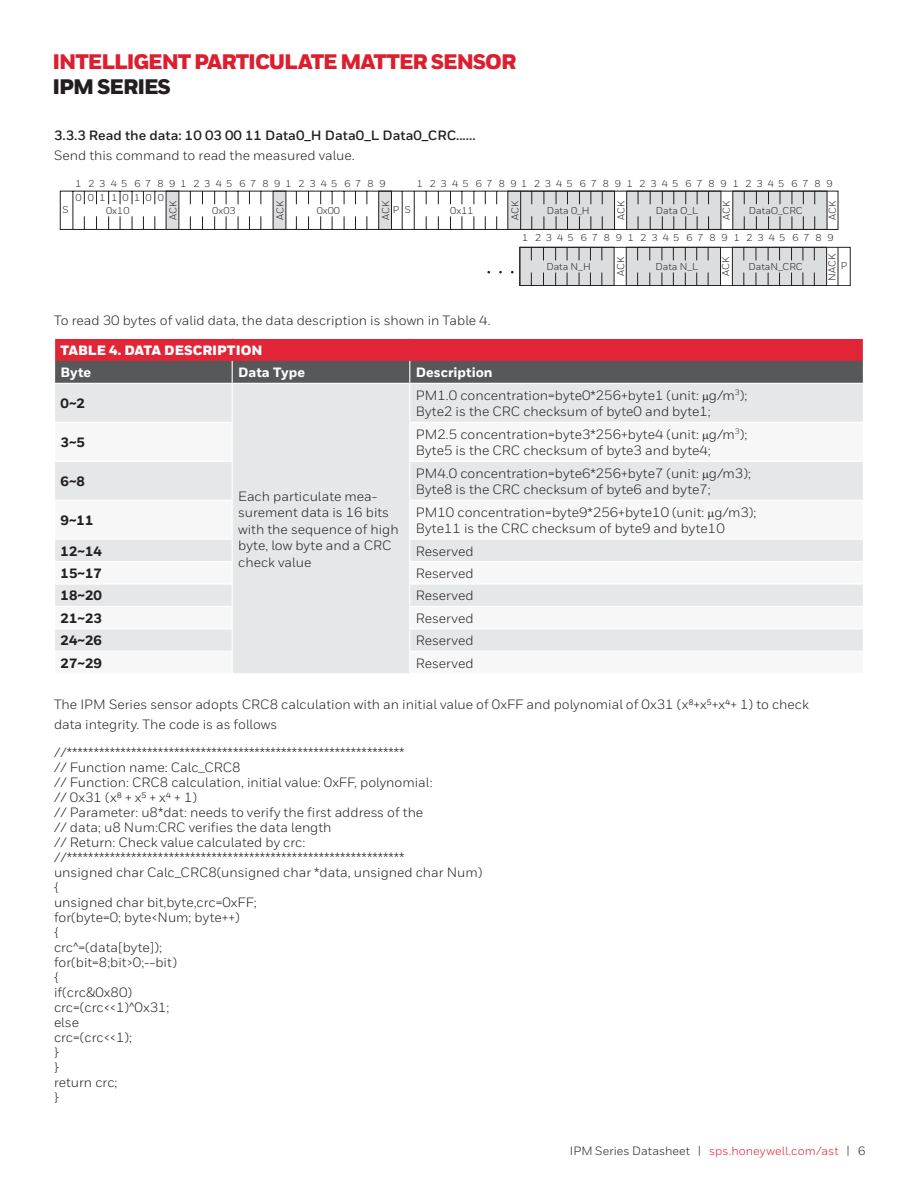
<style>
.page{position:relative;width:918px;height:1188px;background:#fff}
.page>*{position:absolute;margin:0;border:0;box-sizing:border-box;transform-origin:0 0}
.t1{font:900 21px "Honeywell Sans";letter-spacing:-.05em;color:#dc1f2e}
.t2{font:900 21px "Honeywell Sans";letter-spacing:-.05em;color:#231f20}
.t3{font:13.5px/16.5px "Honeywell Sans";color:#231f20}
.t4{font:700 13.5px "Honeywell Sans";color:#231f20}
.t5{font:800 13.5px "Honeywell Sans";color:#231f20}
.PS_Table_Numbers{font:800 13.5px "Honeywell Sans";color:#fff}
.t6{font:900 13.5px "Honeywell Sans";color:#fff}
.t7{font:12px "Honeywell Sans";letter-spacing:.005em;color:#231f20}
.t8{font:9.9px "Honeywell Sans";color:#231f20}
.t9{font:9.9px "Honeywell Sans";letter-spacing:.685em;color:#231f20}
.s1{color:#dc1f2e}
</style>
<div class="page">
<svg style="left:60px;top:191px;width:779px;height:39px"></svg>
<svg style="left:511px;top:247px;width:339px;height:39px;background:#cdcdcf"></svg>
<div style="left:55px;top:384px;width:808px;height:38px;background:#e6e7e9"></div>
<svg style="left:55px;top:422px;width:808px;height:251px;fill:#e6e7e9"></svg>
<hr style="left:232px;top:384px;width:1px;height:38px;background:#fff">
<hr style="left:409px;top:384px;width:1px;height:38px;background:#fff">
<hr style="left:54px;top:422px;width:179px;height:1px;background:#fff">
<hr style="left:232px;top:423px;width:1px;height:38px;background:#fff">
<hr style="left:409px;top:422px;width:455px;height:1px;background:#fff">
<hr style="left:409px;top:423px;width:1px;height:38px;background:#fff">
<hr style="left:54px;top:461px;width:179px;height:1px;background:#fff">
<hr style="left:232px;top:462px;width:1px;height:38px;background:#fff">
<hr style="left:409px;top:461px;width:455px;height:1px;background:#fff">
<hr style="left:409px;top:462px;width:1px;height:38px;background:#fff">
<hr style="left:54px;top:500px;width:179px;height:1px;background:#fff">
<hr style="left:232px;top:501px;width:1px;height:38px;background:#fff">
<hr style="left:409px;top:500px;width:455px;height:1px;background:#fff">
<hr style="left:409px;top:501px;width:1px;height:38px;background:#fff">
<hr style="left:54px;top:539px;width:179px;height:1px;background:#fff">
<hr style="left:409px;top:539px;width:455px;height:1px;background:#fff">
<hr style="left:54px;top:561px;width:179px;height:1px;background:#fff">
<hr style="left:409px;top:561px;width:455px;height:1px;background:#fff">
<hr style="left:54px;top:583px;width:179px;height:2px;background:#fff">
<hr style="left:409px;top:583px;width:455px;height:2px;background:#fff">
<hr style="left:54px;top:606px;width:179px;height:1px;background:#fff">
<hr style="left:409px;top:606px;width:455px;height:1px;background:#fff">
<hr style="left:54px;top:628px;width:179px;height:1px;background:#fff">
<hr style="left:409px;top:628px;width:455px;height:1px;background:#fff">
<hr style="left:54px;top:651px;width:179px;height:1px;background:#fff">
<svg style="left:232px;top:540px;width:1px;height:133px"></svg>
<hr style="left:409px;top:651px;width:455px;height:1px;background:#fff">
<svg style="left:409px;top:540px;width:1px;height:133px"></svg>
<svg style="left:54px;top:339px;width:810px;height:44px;background:#9d4049"></svg>
<svg style="left:703px;top:394px;width:6px;height:8px"></svg>
<svg style="left:703px;top:433px;width:6px;height:8px"></svg>
<svg style="left:703px;top:472px;width:6px;height:8px"></svg>
<svg style="left:708px;top:511px;width:6px;height:8px"></svg>
<h1 class="t1" style="left:52px;top:48px;width:465px">INTELLIGENT PARTICULATE MATTER SENSOR</h1>
<h1 class="t2" style="left:52px;top:74px;width:120px">IPM SERIES</h1>
<p class="t4" style="left:54px;top:127px;width:423px">3.3.3 Read the data: 10 03 00 11 Data0_H Data0_L Data0_CRC......</p>
<p class="t3" style="left:54px;top:147px;width:302px">Send this command to read the measured value.</p>
<p class="t8" style="left:76px;top:177px;width:311px">1 2 3 4 5 6 7 8 912 3 4 5 6 7 8 912 3 4 5 6 7 8 9</p>
<p class="t9" style="left:417px;top:177px;width:417px">12 3 4 5 6 7 8 912 3 4 5 6 7 8 912 3 4 5 6 7 8 912 3 4 5 6 7 8 9</p>
<p class="t8" style="left:76px;top:192px;width:90px">0 0 1 1 0 1 0 0</p>
<p class="t8" style="left:62px;top:204px;width:8px">S</p>
<p class="t8" style="left:106px;top:205px;width:25px">0x10</p>
<p class="t8" style="left:212px;top:205px;width:25px">0x03</p>
<p class="t8" style="left:317px;top:205px;width:25px">0x00</p>
<p class="t8" style="left:393px;top:204px;width:20px">P S</p>
<p class="t8" style="left:450px;top:205px;width:25px">0x11</p>
<p class="t8" style="left:547px;top:205px;width:44px">Data 0_H</p>
<p class="t8" style="left:656px;top:205px;width:44px">Data O_L</p>
<p class="t8" style="left:749px;top:205px;width:55px">DataO_CRC</p>
<p class="t8" style="left:167px;top:220px;width:21px;rotate:-90deg">ACK</p>
<p class="t8" style="left:274px;top:220px;width:21px;rotate:-90deg">ACK</p>
<p class="t8" style="left:380px;top:220px;width:21px;rotate:-90deg">ACK</p>
<p class="t8" style="left:509px;top:220px;width:21px;rotate:-90deg">ACK</p>
<p class="t8" style="left:615px;top:220px;width:21px;rotate:-90deg">ACK</p>
<p class="t8" style="left:720px;top:220px;width:21px;rotate:-90deg">ACK</p>
<p class="t8" style="left:827px;top:220px;width:21px;rotate:-90deg">ACK</p>
<p class="t8" style="left:522px;top:232px;width:313px">1 2 3 4 5 6 7 8 912 3 4 5 6 7 8 912 3 4 5 6 7 8 9</p>
<p class="t8" style="left:546px;top:261px;width:46px">Data N_H</p>
<p class="t8" style="left:656px;top:261px;width:44px">Data N_L</p>
<p class="t8" style="left:749px;top:261px;width:56px">DataN_CRC</p>
<p class="t8" style="left:615px;top:276px;width:21px;rotate:-90deg">ACK</p>
<p class="t8" style="left:720px;top:276px;width:21px;rotate:-90deg">ACK</p>
<p class="t8" style="left:826px;top:281px;width:28px;rotate:-90deg">NACK</p>
<p class="t8" style="left:841px;top:260px;width:8px">P</p>
<p class="t3" style="left:54px;top:312px;width:438px">To read 30 bytes of valid data, the data description is shown in Table 4.</p>
<p class="t6" style="left:61px;top:342px;width:203px">TABLE 4. DATA DESCRIPTION</p>
<p class="PS_Table_Numbers" style="left:61px;top:364px;width:32px">Byte</p>
<p class="PS_Table_Numbers" style="left:238px;top:364px;width:68px">Data Type</p>
<p class="PS_Table_Numbers" style="left:416px;top:364px;width:78px">Description</p>
<p class="t5" style="left:61px;top:395px;width:26px">0~2</p>
<p class="t3" style="left:416px;top:387px;width:333px">PM1.0 concentration=byte0*256+byte1 (unit: g/m<sup>3</sup>);</p>
<p class="t3" style="left:416px;top:403px;width:297px">Byte2 is the CRC checksum of byte0 and byte1;</p>
<p class="t5" style="left:61px;top:434px;width:26px">3~5</p>
<p class="t3" style="left:416px;top:426px;width:333px">PM2.5 concentration=byte3*256+byte4 (unit: g/m<sup>3</sup>);</p>
<p class="t3" style="left:416px;top:442px;width:297px">Byte5 is the CRC checksum of byte3 and byte4;</p>
<p class="t3" style="left:416px;top:465px;width:337px">PM4.0 concentration=byte6*256+byte7 (unit: g/m3);</p>
<p class="t3" style="left:416px;top:481px;width:297px">Byte8 is the CRC checksum of byte6 and byte7;</p>
<p class="t5" style="left:61px;top:473px;width:26px">6~8</p>
<p class="t3" style="left:238px;top:488px;width:162px">Each particulate mea&shy;surement data is 16 bits with the sequence of high byte, low byte and a CRC check value</p>
<p class="t3" style="left:416px;top:504px;width:342px">PM10 concentration=byte9*256+byte10 (unit: g/m3);</p>
<p class="t3" style="left:416px;top:520px;width:311px">Byte11 is the CRC checksum of byte9 and byte10</p>
<p class="t5" style="left:61px;top:512px;width:34px">9~11</p>
<p class="t5" style="left:61px;top:543px;width:43px">12~14</p>
<p class="t3" style="left:416px;top:543px;width:59px">Reserved</p>
<p class="t5" style="left:61px;top:565px;width:43px">15~17</p>
<p class="t3" style="left:416px;top:565px;width:59px">Reserved</p>
<p class="t5" style="left:61px;top:588px;width:43px">18~20</p>
<p class="t3" style="left:416px;top:588px;width:59px">Reserved</p>
<p class="t5" style="left:61px;top:610px;width:43px">21~23</p>
<p class="t3" style="left:416px;top:610px;width:59px">Reserved</p>
<p class="t5" style="left:61px;top:632px;width:43px">24~26</p>
<p class="t3" style="left:416px;top:632px;width:59px">Reserved</p>
<p class="t5" style="left:61px;top:655px;width:43px">27~29</p>
<p class="t3" style="left:416px;top:655px;width:59px">Reserved</p>
<p class="t3" style="left:54px;top:697px;width:757px">The IPM Series sensor adopts CRC8 calculation with an initial value of 0xFF and polynomial of 0x31 (x⁸+x⁵+x⁴+ 1) to check</p>
<p class="t3" style="left:54px;top:716px;width:225px">data integrity. The code is as follows</p>
<p class="t3" style="left:54px;top:745px;width:352px">//***************************************************************</p>
<p class="t3" style="left:54px;top:760px;width:188px">// Function name: Calc_CRC8</p>
<p class="t3" style="left:54px;top:775px;width:380px">// Function: CRC8 calculation, initial value: 0xFF, polynomial:</p>
<p class="t3" style="left:54px;top:790px;width:145px">// 0x31 (x⁸ + x⁵ + x⁴ + 1)</p>
<p class="t3" style="left:54px;top:805px;width:371px">// Parameter: u8*dat: needs to verify the first address of the</p>
<p class="t3" style="left:54px;top:820px;width:279px">// data; u8 Num:CRC verifies the data length</p>
<p class="t3" style="left:54px;top:835px;width:253px">// Return: Check value calculated by crc:</p>
<p class="t3" style="left:54px;top:850px;width:352px">//***************************************************************</p>
<p class="t3" style="left:54px;top:865px;width:430px">unsigned char Calc_CRC8(unsigned char *data, unsigned char Num)</p>
<p class="t3" style="left:54px;top:880px;width:6px">{</p>
<p class="t3" style="left:54px;top:895px;width:204px">unsigned char bit,byte,crc=0xFF;</p>
<p class="t3" style="left:54px;top:910px;width:187px">for(byte=0; byte&lt;Num; byte++)</p>
<p class="t3" style="left:54px;top:925px;width:6px">{</p>
<p class="t3" style="left:54px;top:940px;width:110px">crc^=(data[byte]);</p>
<p class="t3" style="left:54px;top:955px;width:125px">for(bit=8;bit&gt;0;--bit)</p>
<p class="t3" style="left:54px;top:970px;width:6px">{</p>
<p class="t3" style="left:54px;top:985px;width:80px">if(crc&amp;0x80)</p>
<p class="t3" style="left:54px;top:1000px;width:117px">crc=(crc&lt;&lt;1)^0x31;</p>
<p class="t3" style="left:54px;top:1015px;width:27px">else</p>
<p class="t3" style="left:54px;top:1030px;width:80px">crc=(crc&lt;&lt;1);</p>
<p class="t3" style="left:54px;top:1045px;width:6px">}</p>
<p class="t3" style="left:54px;top:1060px;width:6px">}</p>
<p class="t3" style="left:54px;top:1075px;width:65px">return crc;</p>
<p class="t3" style="left:54px;top:1090px;width:6px">}</p>
<p class="t7" style="left:570px;top:1144px;width:297px">IPM Series Datasheet | <span class="s1">sps.honeywell.com/ast</span> | 6</p>
</div>
